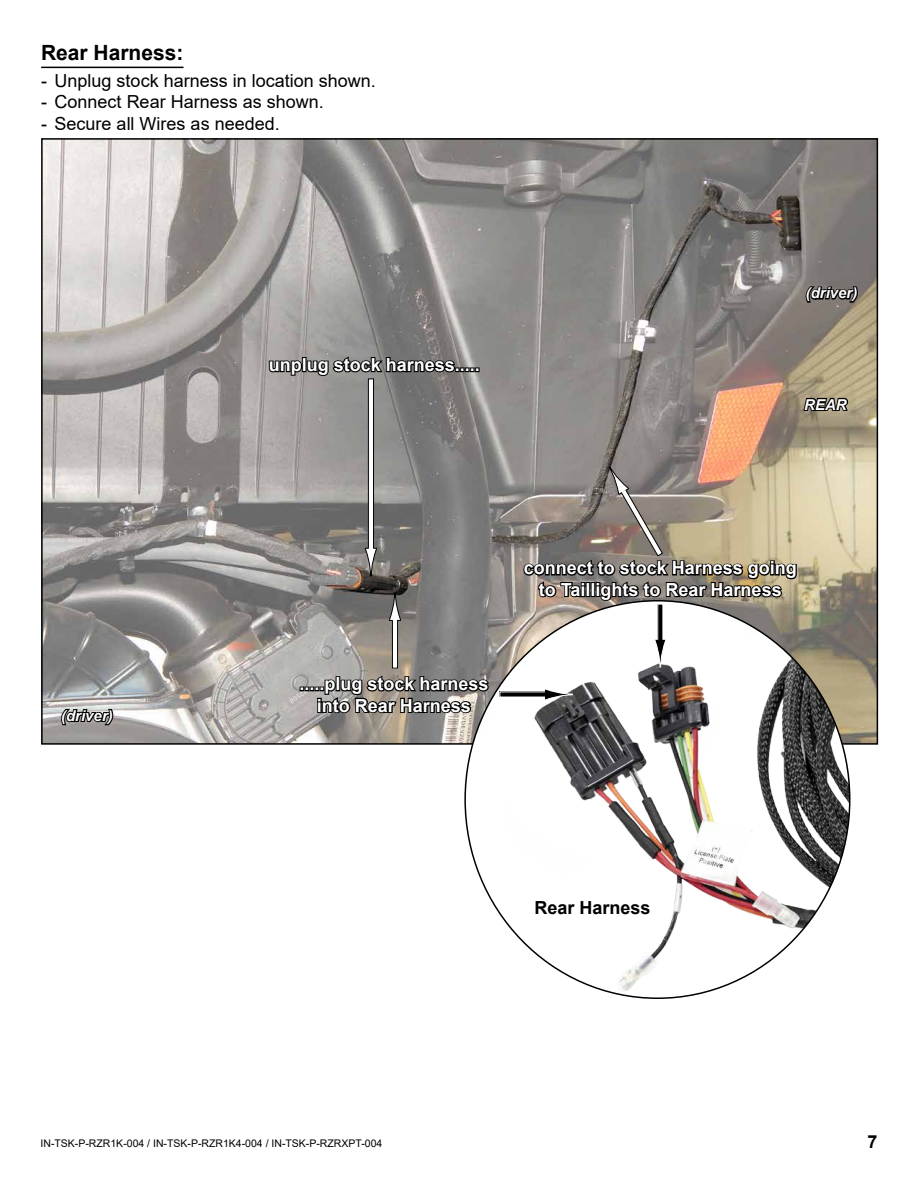
<style>
.page{position:relative;width:918px;height:1188px;background:#fff}
.page>*{position:absolute;margin:0;border:0;box-sizing:border-box;transform-origin:0 0}
.t1{font:700 21px "Arial";color:#000}
.t2{font:700 18px/21.6px "Arial";color:#fff;text-align:center}
.t3{font:18px "Arial";color:#000}
.t4{font:700 18px "Arial";color:#000}
.t5{font:italic 700 15px "Arial";color:#fff}
.t6{font:10.5px "Arial";color:#000}
</style>
<div class="page">
<img style="left:44px;top:141px;width:831px;height:601px">
<svg style="left:804px;top:285px;width:56px;height:19px"></svg>
<svg style="left:802px;top:395px;width:48px;height:17px"></svg>
<svg style="left:41px;top:66px;width:143px;height:3px"></svg>
<svg style="left:268px;top:352px;width:212px;height:26px;background:#5c5b59"></svg>
<div style="left:368px;top:379px;width:6px;height:170px;background:#fff"></div>
<div style="left:368px;top:379px;width:6px;height:170px;border:1px solid #000"></div>
<svg style="left:364px;top:548px;width:14px;height:29px"></svg>
<div style="left:392px;top:620px;width:6px;height:48px;background:#fff"></div>
<div style="left:392px;top:620px;width:6px;height:49px;border:1px solid #000"></div>
<svg style="left:388px;top:593px;width:14px;height:28px"></svg>
<svg style="left:300px;top:671px;width:180px;height:44px;background:#5f5c59"></svg>
<img style="left:480px;top:601px;width:370px;height:397px">
<svg style="left:534px;top:895px;width:119px;height:22px"></svg>
<div style="left:500px;top:692px;width:45px;height:5px;background:#000"></div>
<svg style="left:544px;top:688px;width:29px;height:13px"></svg>
<div style="left:658px;top:604px;width:5px;height:36px;background:#000"></div>
<svg style="left:654px;top:639px;width:13px;height:29px"></svg>
<svg style="left:522px;top:467px;width:276px;height:136px;background:#8b8172"></svg>
<svg style="left:59px;top:708px;width:56px;height:18px"></svg>
<p class="t1" style="left:41px;top:38px;width:144px">Rear Harness:</p>
<p class="t3" style="left:41px;top:68px;width:336px">- Unplug stock harness in location shown.</p>
<p class="t3" style="left:41px;top:90px;width:284px">- Connect Rear Harness as shown.</p>
<p class="t3" style="left:41px;top:111px;width:240px">- Secure all Wires as needed.</p>
<p class="t5" style="left:61px;top:706px;width:53px">(driver)</p>
<p class="t2" style="left:269px;top:354px;width:213px">unplug stock harness.....</p>
<p class="t5" style="left:806px;top:283px;width:53px">(driver)</p>
<p class="t5" style="left:804px;top:394px;width:44px">REAR</p>
<p class="t2" style="left:299px;top:673px;width:191px">.....plug stock harness into Rear Harness</p>
<p class="t2" style="left:524px;top:557px;width:275px">connect to stock Harness going to Taillights to Rear Harness</p>
<p class="t4" style="left:535px;top:895px;width:118px">Rear Harness</p>
<p class="t6" style="left:40px;top:1136px;width:343px">IN-TSK-P-RZR1K-004 / IN-TSK-P-RZR1K4-004 / IN-TSK-P-RZRXPT-004</p>
<p class="t4" style="left:867px;top:1128px;width:12px">7</p>
</div>
